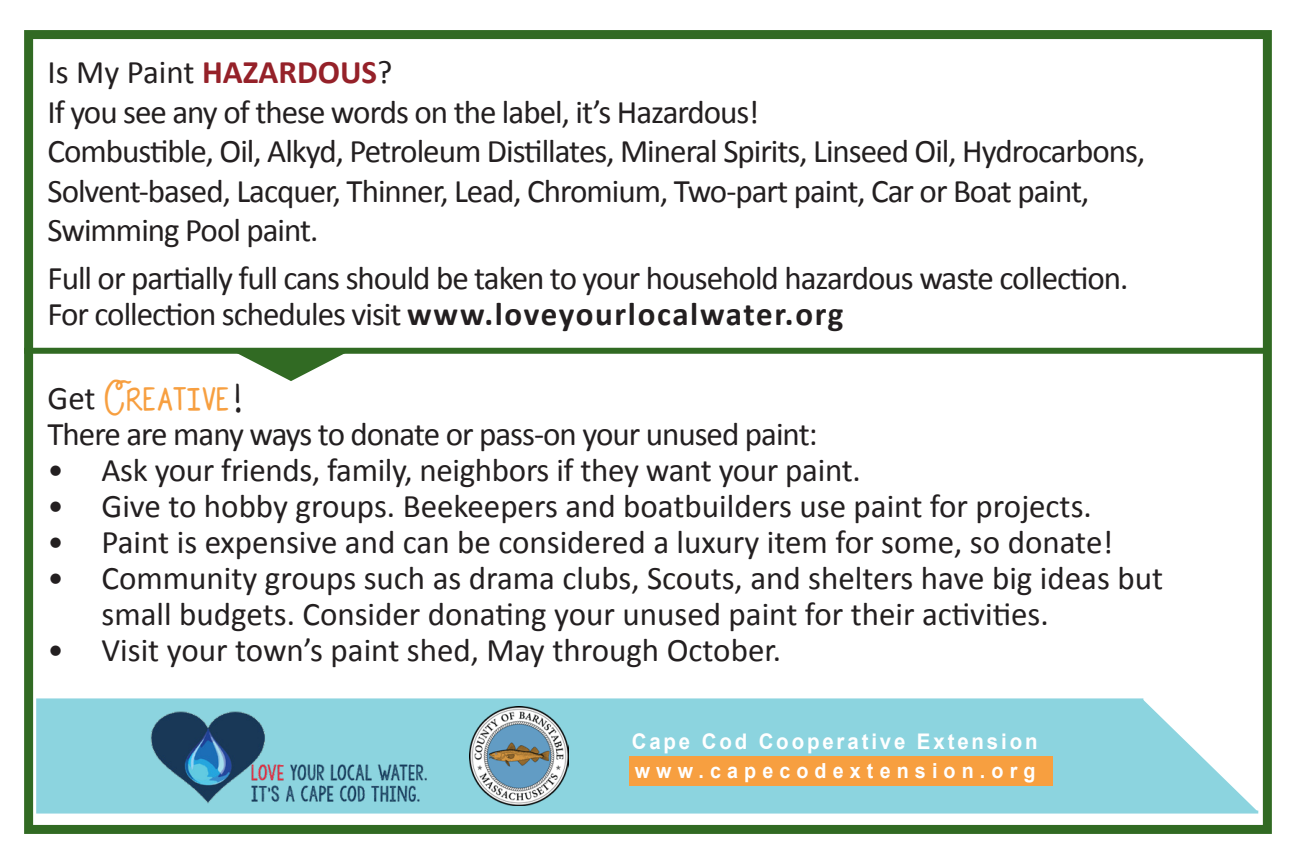
<style>
.page{position:relative;width:1296px;height:864px;background:#fff}
.page>*{position:absolute;margin:0;border:0;box-sizing:border-box;transform-origin:0 0}
.t1{font:33px "Calibri";letter-spacing:-.03em;color:#231f20}
.t2{font:33px/36px "Calibri";color:#231f20}
.t3{font:33px "Calibri";letter-spacing:-.01em;color:#231f20}
.t4{font:30px "DJB Holly Enchanted";color:#f79f40}
.t5{font:700 21.6px "Arial";letter-spacing:.14em;color:#fff;scale:.95 1}
.t6{font:700 20.7px "Arial";letter-spacing:.31em;color:#fff;scale:.95 1}
.s1{font-weight:700;color:#952129}
.s2{font-weight:700}
.s3{font-size:27.9px}
.s4{color:#231f20}
</style>
<div class="page">
<div style="left:24px;top:30px;width:1248px;height:804px;border:9px solid #316a23"></div>
<svg style="left:36px;top:698px;width:1223px;height:116px;background:#96d7e1"></svg>
<img style="left:150px;top:704px;width:278px;height:107px">
<img style="left:469px;top:706px;width:100px;height:99px">
<div style="left:630px;top:756px;width:423px;height:30px;background:#f79f40"></div>
<div style="left:24px;top:348px;width:1240px;height:6px;background:#316a23"></div>
<svg style="left:236px;top:353px;width:110px;height:28px"></svg>
<p class="t2" style="left:48px;top:53px;width:347px">Is My Paint <span class="s1">HAZARDOUS</span>?</p>
<p class="t1" style="left:48px;top:91px;width:713px">If you see any of these words on the label, it’s Hazardous!</p>
<p class="t1" style="left:48px;top:131px;width:1099px">Combustible, Oil, Alkyd, Petroleum Distillates, Mineral Spirits, Linseed Oil, Hydrocarbons,</p>
<p class="t1" style="left:48px;top:170px;width:1043px">Solvent-based, Lacquer, Thinner, Lead, Chromium, Two-part paint, Car or Boat paint,</p>
<p class="t1" style="left:48px;top:210px;width:273px">Swimming Pool paint.</p>
<p class="t1" style="left:48px;top:258px;width:1083px">Full or partially full cans should be taken to your household hazardous waste collection.</p>
<p class="t1" style="left:48px;top:294px;width:797px">For collection schedules visit <span class="s2">www.loveyourlocalwater.org</span></p>
<p class="t4" style="left:105px;top:387px;width:139px"><span class="s3">C</span>REATIVE<span class="s4">!</span></p>
<p class="t1" style="left:48px;top:377px;width:50px">Get</p>
<p class="t1" style="left:48px;top:413px;width:772px">There are many ways to donate or pass-on your unused paint:</p>
<p class="t3" style="left:48px;top:449px;width:815px">• Ask your friends, family, neighbors if they want your paint.</p>
<p class="t2" style="left:48px;top:486px;width:1046px">• Give to hobby groups. Beekeepers and boatbuilders use paint for projects.</p>
<p class="t2" style="left:48px;top:522px;width:1067px">• Paint is expensive and can be considered a luxury item for some, so donate!</p>
<p class="t2" style="left:102px;top:558px;width:1063px;text-indent:-54px">• Community groups such as drama clubs, Scouts, and shelters have big ideas but small budgets. Consider donating your unused paint for their activities.</p>
<p class="t2" style="left:48px;top:630px;width:735px">• Visit your town’s paint shed, May through October.</p>
<p class="t5" style="left:632px;top:728px;width:429px">Cape Cod Cooperative Extension</p>
<p class="t6" style="left:635px;top:757px;width:423px">www.capecodextension.org</p>
</div>
